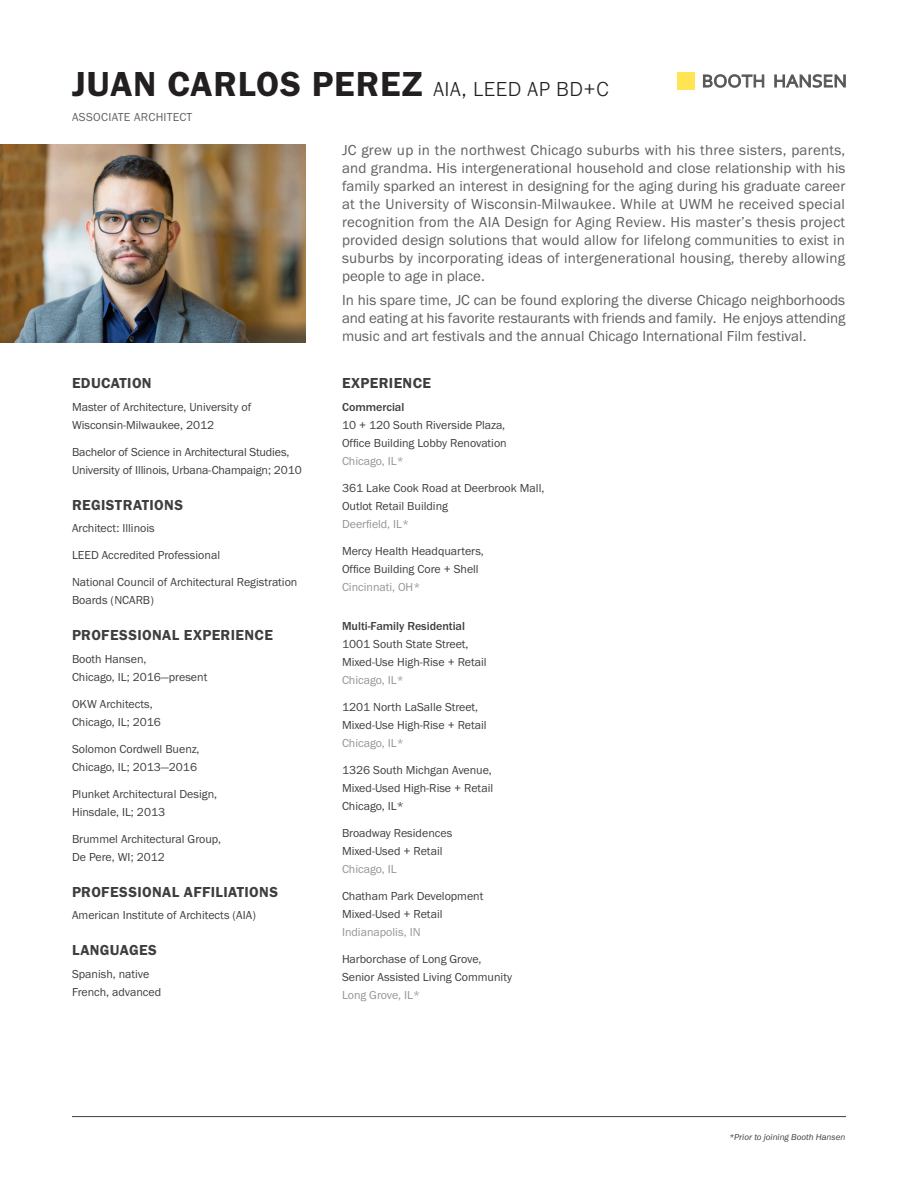
<style>
.page{position:relative;width:918px;height:1188px;background:#fff}
.page>*{position:absolute;margin:0;border:0;box-sizing:border-box;transform-origin:0 0}
.Name{font:36px "Franklin Gothic URW Dem";letter-spacing:.02em;color:#231f20}
.Bio_Text{font:15px/18px "Franklin Gothic URW Boo";color:#5d5f62;text-align:justify}
.Titles_Caps{font:15px "Franklin Gothic URW Dem";letter-spacing:.025em;color:#3e3e3f}
.Project_Experience{font:12px/18px "Franklin Gothic URW Boo";color:#3e3e3f}
.Experience_List{font:500 12px "Franklin Gothic URW";color:#3e3e3f}
.t1{font:12px "Franklin Gothic URW Boo";letter-spacing:.02em;color:#636366}
.t2{font:9px "Franklin Gothic URW Boo Ita";color:#3e3e3f}
.s1{font-family:"Franklin Gothic URW";font-weight:300;font-size:21px}
.s2{color:#939598}
</style>
<div class="page">
<svg style="left:703px;top:74px;width:61px;height:14px"></svg>
<svg style="left:774px;top:74px;width:72px;height:14px"></svg>
<div style="left:677px;top:72px;width:18px;height:18px;background:#ffe454"></div>
<hr style="left:72px;top:1116px;width:774px;height:1px;background:#3e3e3f">
<img style="left:0;top:144px;width:306px;height:198px">
<p class="Name" style="left:72px;top:62px;width:538px">JUAN CARLOS PEREZ <span class="s1">AIA, LEED AP BD+C</span></p>
<p class="t1" style="left:72px;top:109px;width:122px">ASSOCIATE ARCHITECT</p>
<p class="Titles_Caps" style="left:72px;top:374px;width:81px">EDUCATION</p>
<p class="Project_Experience" style="left:72px;top:397px;width:181px">Master of Architecture, University of<br>Wisconsin-Milwaukee, 2012</p>
<p class="Project_Experience" style="left:72px;top:442px;width:231px">Bachelor of Science in Architectural Studies,<br>University of Illinois, Urbana-Champaign; 2010</p>
<p class="Titles_Caps" style="left:72px;top:495px;width:113px">REGISTRATIONS</p>
<p class="Project_Experience" style="left:72px;top:519px;width:84px">Architect: Illinois</p>
<p class="Project_Experience" style="left:72px;top:546px;width:150px">LEED Accredited Professional</p>
<p class="Project_Experience" style="left:72px;top:573px;width:227px">National Council of Architectural Registration<br>Boards (NCARB)</p>
<p class="Titles_Caps" style="left:72px;top:626px;width:202px">PROFESSIONAL EXPERIENCE</p>
<p class="Project_Experience" style="left:72px;top:649px;width:137px">Booth Hansen,<br>Chicago, IL; 2016—present</p>
<p class="Project_Experience" style="left:72px;top:694px;width:90px">OKW Architects,<br>Chicago, IL; 2016</p>
<p class="Project_Experience" style="left:72px;top:739px;width:129px">Solomon Cordwell Buenz,<br>Chicago, IL; 2013—2016</p>
<p class="Project_Experience" style="left:72px;top:784px;width:147px">Plunket Architectural Design,<br>Hinsdale, IL; 2013</p>
<p class="Project_Experience" style="left:72px;top:829px;width:151px">Brummel Architectural Group,<br>De Pere, WI; 2012</p>
<p class="Titles_Caps" style="left:72px;top:882px;width:208px">PROFESSIONAL AFFILIATIONS</p>
<p class="Project_Experience" style="left:72px;top:906px;width:185px">American Institute of Architects (AIA)</p>
<p class="Titles_Caps" style="left:72px;top:941px;width:87px">LANGUAGES</p>
<p class="Project_Experience" style="left:72px;top:964px;width:91px">Spanish, native<br>French, advanced</p>
<p class="Bio_Text" style="left:342px;top:140px;width:505px">JC grew up in the northwest Chicago suburbs with his three sisters, parents, and grandma. His intergenerational household and close relationship with his family sparked an interest in designing for the aging during his graduate career at the University of Wisconsin-Milwaukee. While at UWM he received special recognition from the AIA Design for Aging Review. His master’s thesis project provided design solutions that would allow for lifelong communities to exist in suburbs by incorporating ideas of intergenerational housing, thereby allowing people to age in place.</p>
<p class="Bio_Text" style="left:342px;top:291px;width:505px">In his spare time, JC can be found exploring the diverse Chicago neighborhoods and eating at his favorite restaurants with friends and family. He enjoys attending music and art festivals and the annual Chicago International Film festival.</p>
<p class="Titles_Caps" style="left:342px;top:374px;width:91px">EXPERIENCE</p>
<p class="Experience_List" style="left:342px;top:399px;width:64px">Commercial</p>
<p class="Project_Experience" style="left:342px;top:415px;width:166px">10 + 120 South Riverside Plaza,<br>Office Building Lobby Renovation<br><span class="s2">Chicago, IL*</span></p>
<p class="Project_Experience" style="left:342px;top:478px;width:204px">361 Lake Cook Road at Deerbrook Mall,<br>Outlot Retail Building<br><span class="s2">Deerfield, IL*</span></p>
<p class="Project_Experience" style="left:342px;top:541px;width:143px">Mercy Health Headquarters,<br>Office Building Core + Shell<br><span class="s2">Cincinnati, OH*</span></p>
<p class="Experience_List" style="left:342px;top:618px;width:125px">Multi-Family Residential</p>
<p class="Project_Experience" style="left:342px;top:634px;width:146px">1001 South State Street,<br>Mixed-Use High-Rise + Retail<br><span class="s2">Chicago, IL*</span></p>
<p class="Project_Experience" style="left:342px;top:697px;width:146px">1201 North LaSalle Street,<br>Mixed-Use High-Rise + Retail<br><span class="s2">Chicago, IL*</span></p>
<p class="Project_Experience" style="left:342px;top:760px;width:153px;text-align:justify">1326 South Michgan Avenue, Mixed-Used High-Rise + Retail Chicago, IL*</p>
<p class="Project_Experience" style="left:342px;top:823px;width:112px">Broadway Residences<br>Mixed-Used + Retail<br><span class="s2">Chicago, IL</span></p>
<p class="Project_Experience" style="left:342px;top:886px;width:143px">Chatham Park Development<br>Mixed-Used + Retail<br><span class="s2">Indianapolis, IN</span></p>
<p class="Project_Experience" style="left:342px;top:949px;width:172px">Harborchase of Long Grove,<br>Senior Assisted Living Community<br><span class="s2">Long Grove, IL*</span></p>
<p class="t2" style="left:729px;top:1132px;width:118px">*Prior to joining Booth Hansen</p>
</div>
